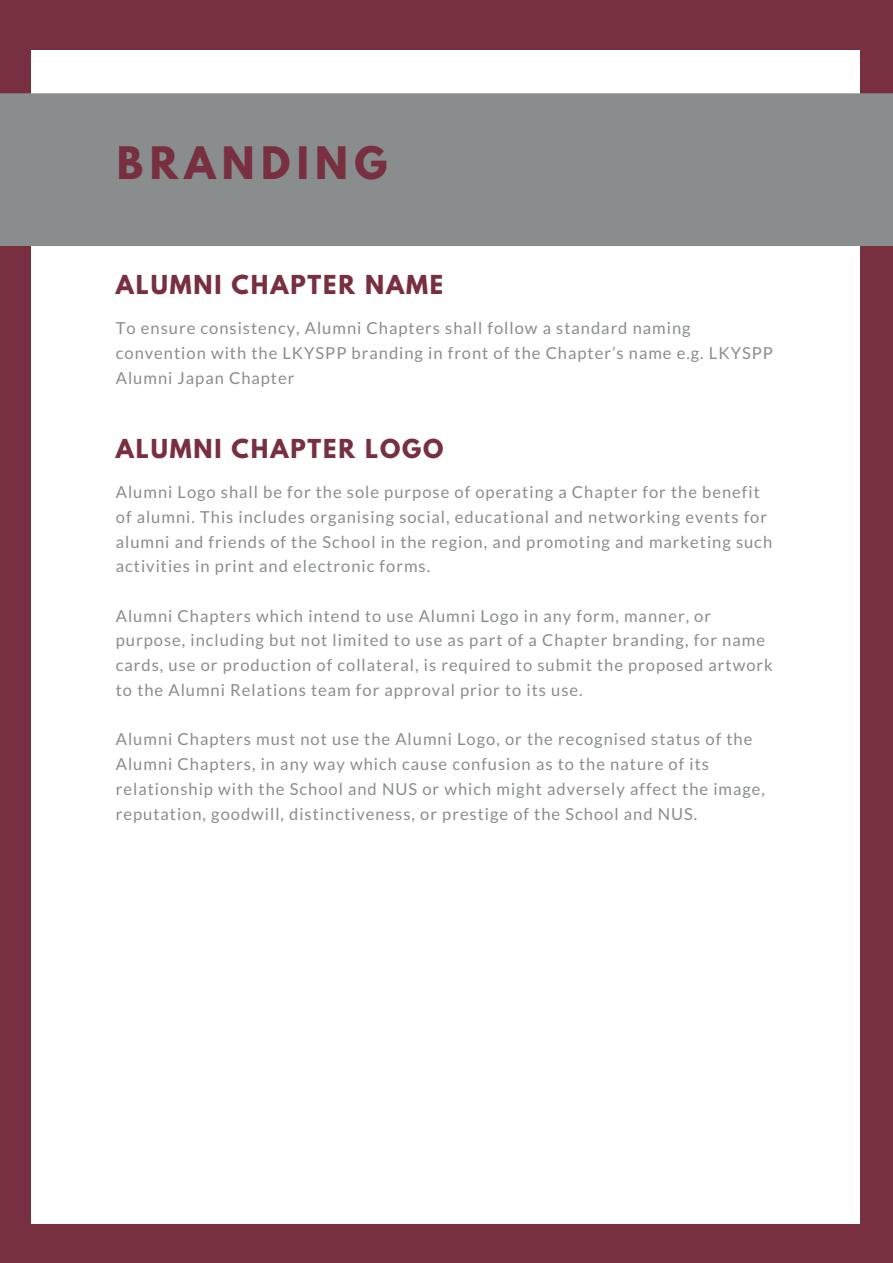
<style>
.page{position:relative;width:893px;height:1263px;background:#fff}
.page>*{position:absolute;margin:0;border:0;box-sizing:border-box;transform-origin:0 0}
.t1{font:700 39.6px "League Spartan";letter-spacing:.16em;color:#782f40}
.t2{font:700 23.1px "League Spartan";letter-spacing:.08em;color:#782f40}
.t3{font:16.5px/24.8px "Lato";letter-spacing:.06em;color:#898d8d}
</style>
<div class="page">
<div style="left:0;top:0;width:892px;height:1262px;background:#782f40"></div>
<div style="left:31px;top:51px;width:829px;height:1173px;background:#fff"></div>
<div style="left:0;top:93px;width:892px;height:153px;background:#898d8d"></div>
<h1 class="t1" style="left:117px;top:143px;width:272px">BRANDING</h1>
<h2 class="t2" style="left:116px;top:274px;width:329px">ALUMNI CHAPTER NAME</h2>
<p class="t3" style="left:116px;top:315px;width:658px">To ensure consistency, Alumni Chapters shall follow a standard naming convention with the LKYSPP branding in front of the Chapter’s name e.g. LKYSPP<br>Alumni Japan Chapter</p>
<h2 class="t2" style="left:116px;top:438px;width:329px">ALUMNI CHAPTER LOGO</h2>
<p class="t3" style="left:116px;top:479px;width:658px">Alumni Logo shall be for the sole purpose of operating a Chapter for the benefit of alumni. This includes organising social, educational and networking events for alumni and friends of the School in the region, and promoting and marketing such activities in print and electronic forms.</p>
<p class="t3" style="left:116px;top:603px;width:658px">Alumni Chapters which intend to use Alumni Logo in any form, manner, or purpose, including but not limited to use as part of a Chapter branding, for name cards, use or production of collateral, is required to submit the proposed artwork to the Alumni Relations team for approval prior to its use.</p>
<p class="t3" style="left:116px;top:727px;width:650px">Alumni Chapters must not use the Alumni Logo, or the recognised status of the Alumni Chapters, in any way which cause confusion as to the nature of its relationship with the School and NUS or which might adversely affect the image, reputation, goodwill, distinctiveness, or prestige of the School and NUS.</p>
</div>
